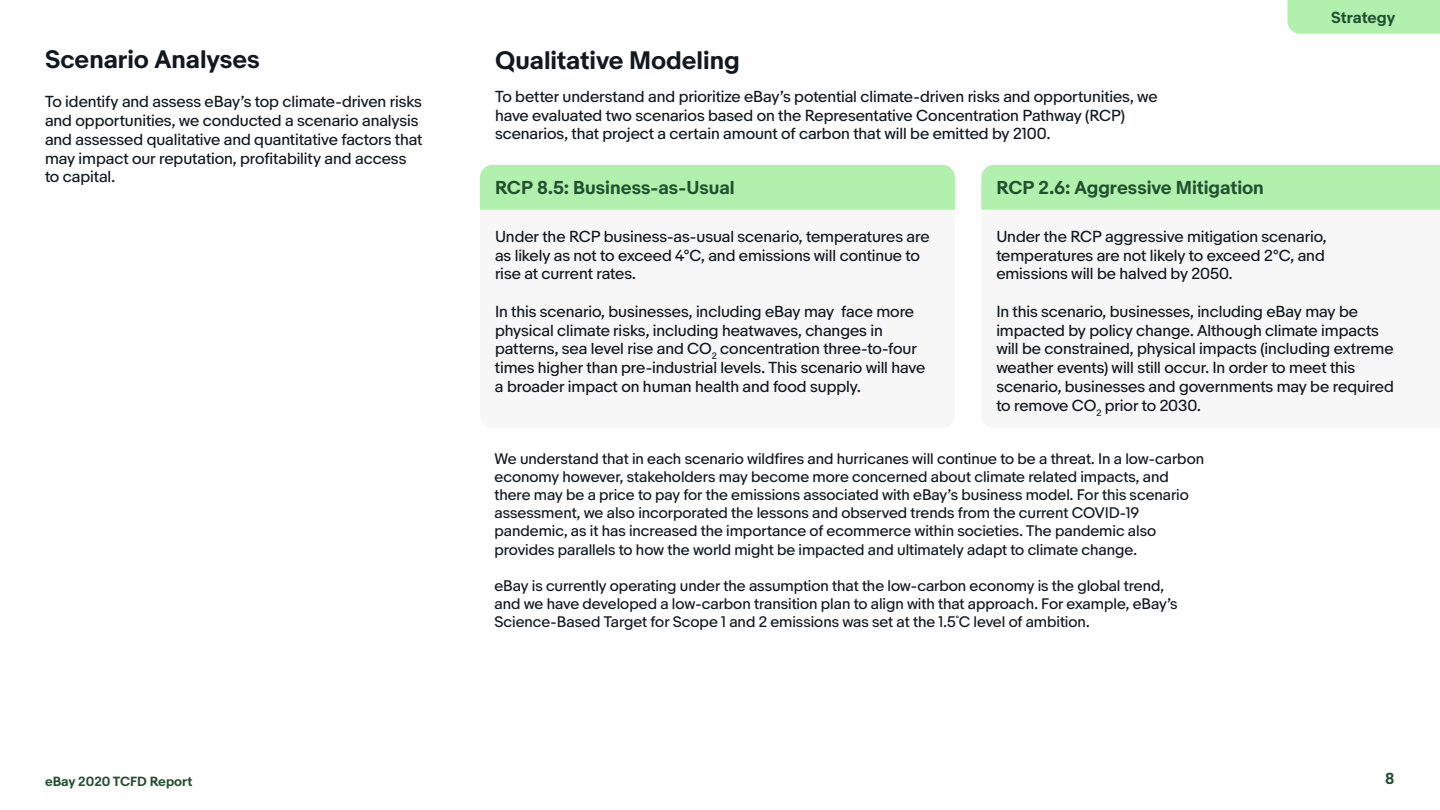
<style>
.page{position:relative;width:1440px;height:810px;background:#fff}
.page>*{position:absolute;margin:0;border:0;box-sizing:border-box;transform-origin:0 0}
.t1{font:700 23.75px "Market Sans";color:#12181f}
.t2{font:700 17.5px "Market Sans";color:#235030}
.t3{font:15px/18.8px "Market Sans";letter-spacing:-.005em;color:#12181f}
.t4{font:700 15px "Market Sans";color:#235031}
.t5{font:14.38px/18.1px "Market Sans";letter-spacing:-.005em;color:#12181f}
.t6{font:700 12.5px "Market Sans";color:#235031}
</style>
<div class="page">
<div style="left:981px;top:165px;width:459px;height:45px;background:#b1f1ad"></div>
<div style="left:480px;top:165px;width:475px;height:45px;background:#b1f1ad"></div>
<div style="left:1288px;top:0;width:152px;height:34px;background:#b1f1ad"></div>
<h1 class="t1" style="left:45px;top:44px;width:216px">Scenario Analyses</h1>
<p class="t3" style="left:45px;top:93px;width:379px">To identify and assess eBay’s top climate-driven risks and opportunities, we conducted a scenario analysis and assessed qualitative and quantitative factors that may impact our reputation, profitability and access to capital.</p>
<p class="t4" style="left:1331px;top:8px;width:66px">Strategy</p>
<h1 class="t1" style="left:495px;top:46px;width:246px">Qualitative Modeling</h1>
<p class="t3" style="left:495px;top:87px;width:664px">To better understand and prioritize eBay’s potential climate-driven risks and opportunities, we have evaluated two scenarios based on the Representative Concentration Pathway (RCP) scenarios, that project a certain amount of carbon that will be emitted by 2100.</p>
<p class="t2" style="left:495px;top:177px;width:241px">RCP 8.5: Business-as-Usual</p>
<p class="t2" style="left:996px;top:177px;width:269px">RCP 2.6: Aggressive Mitigation</p>
<p class="t3" style="left:495px;top:227px;width:436px">Under the RCP business-as-usual scenario, temperatures are as likely as not to exceed 4°C, and emissions will continue to rise at current rates.</p>
<p class="t3" style="left:495px;top:302px;width:432px">In this scenario, businesses, including eBay may face more physical climate risks, including heatwaves, changes in patterns, sea level rise and CO<sub>2</sub> concentration three-to-four times higher than pre-industrial levels. This scenario will have a broader impact on human health and food supply.</p>
<p class="t3" style="left:996px;top:227px;width:332px">Under the RCP aggressive mitigation scenario, temperatures are not likely to exceed 2°C, and emissions will be halved by 2050.</p>
<p class="t3" style="left:996px;top:302px;width:399px">In this scenario, businesses, including eBay may be impacted by policy change. Although climate impacts will be constrained, physical impacts (including extreme weather events) will still occur. In order to meet this scenario, businesses and governments may be required to remove CO<sub>2</sub> prior to 2030.</p>
<p class="t5" style="left:494px;top:450px;width:711px">We understand that in each scenario wildfires and hurricanes will continue to be a threat. In a low-carbon economy however, stakeholders may become more concerned about climate related impacts, and there may be a price to pay for the emissions associated with eBay’s business model. For this scenario assessment, we also incorporated the lessons and observed trends from the current COVID-19 pandemic, as it has increased the importance of ecommerce within societies. The pandemic also provides parallels to how the world might be impacted and ultimately adapt to climate change.</p>
<p class="t5" style="left:494px;top:577px;width:685px">eBay is currently operating under the assumption that the low-carbon economy is the global trend, and we have developed a low-carbon transition plan to align with that approach. For example, eBay’s<br>Science-Based Target for Scope 1 and 2 emissions was set at the 1.5˚C level of ambition.</p>
<p class="t6" style="left:45px;top:774px;width:149px">eBay 2020 TCFD Report</p>
<p class="t4" style="left:1385px;top:770px;width:11px">8</p>
</div>
